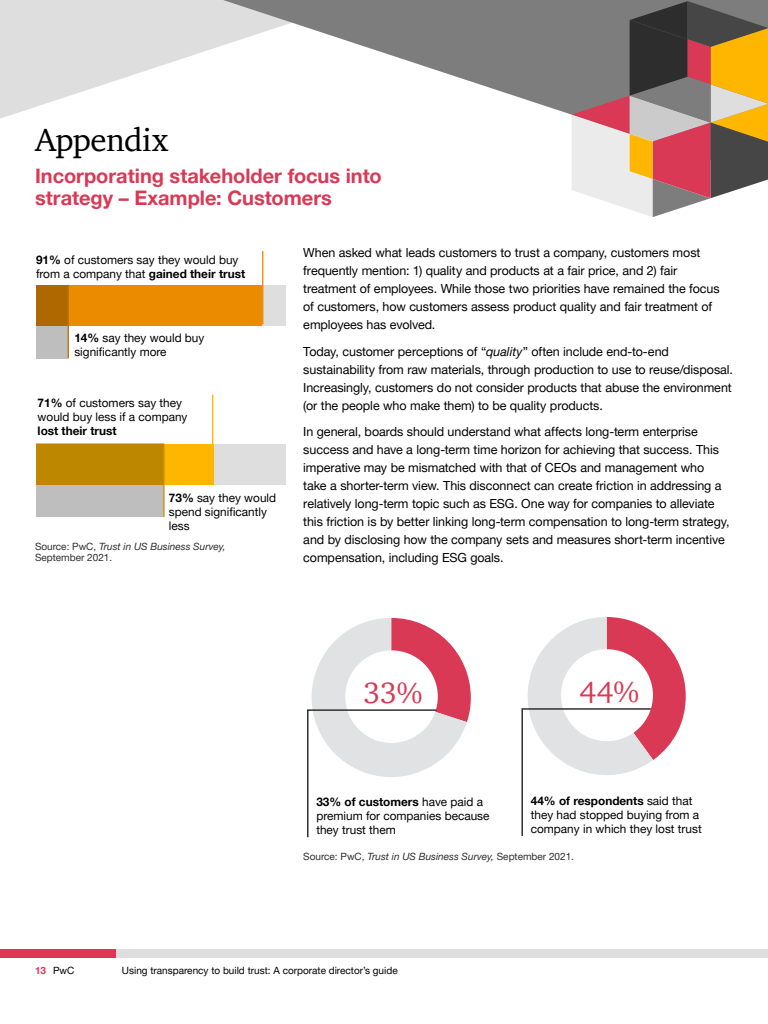
<style>
.page{position:relative;width:768px;height:1024px;background:#fff}
.page>*{position:absolute;margin:0;border:0;box-sizing:border-box;transform-origin:0 0}
.Headline___Header{font:33px "ITC Charter Com";letter-spacing:-.015em;color:#000}
.t1{font:30.05px "ITC Charter Com";color:#d93954}
.Body___Header{font:700 20px/22px "Helvetica Neue LT Pro";color:#d93954}
.t2{font:12.5px/18px "Helvetica Neue LT Pro";letter-spacing:-.005em;color:#000}
.t3{font:11.8px/14.2px "Helvetica Neue LT Pro";color:#000}
.Quote___Attributor{font:10px/11px "Helvetica Neue LT Pro";color:#2d2d2d}
.t4{font:10px "Helvetica Neue LT Pro";color:#000}
.s1{font-weight:700}
.s2{font-style:italic}
.s3{font-weight:700;color:#d93954}
</style>
<div class="page">
<div style="left:36px;top:285px;width:250px;height:40px;background:#dedede"></div>
<div style="left:36px;top:285px;width:226px;height:40px;background:#eb8c00"></div>
<svg style="left:36px;top:285px;width:32px;height:73px;background:#b58d52"></svg>
<hr style="left:262px;top:251px;width:1px;height:73px;background:#eb8c00">
<hr style="left:68px;top:285px;width:1px;height:73px;background:#bc7000">
<div style="left:36px;top:444px;width:250px;height:40px;background:#dedede"></div>
<div style="left:36px;top:444px;width:178px;height:40px;background:#ffb600"></div>
<svg style="left:36px;top:444px;width:127px;height:73px;background:#be9f53"></svg>
<hr style="left:212px;top:395px;width:1px;height:77px;background:#ffb600">
<hr style="left:163px;top:444px;width:2px;height:73px;background:#cc9200">
<svg style="left:307px;top:618px;width:164px;height:220px"></svg>
<svg style="left:521px;top:617px;width:165px;height:220px"></svg>
<div style="left:0;top:949px;width:768px;height:9px;background:#dedede"></div>
<div style="left:0;top:949px;width:116px;height:9px;background:#d93954"></div>
<svg style="left:0;top:0;width:223px;height:119px;fill:#dedede"></svg>
<svg style="left:223px;top:0;width:545px;height:115px"></svg>
<svg style="left:572px;top:1px;width:196px;height:216px;background:#a68a77"></svg>
<p class="Headline___Header" style="left:35px;top:119px;width:135px">Appendix</p>
<p class="Body___Header" style="left:35px;top:165px;width:348px">Incorporating stakeholder focus into strategy – Example: Customers</p>
<p class="t3" style="left:36px;top:253px;width:211px"><span class="s1">91%</span> of customers say they would buy from a company that <span class="s1">gained their trust</span></p>
<p class="t3" style="left:74px;top:330px;width:132px"><span class="s1">14%</span> say they would buy significantly more</p>
<p class="t3" style="left:38px;top:395px;width:151px"><span class="s1">71%</span> of customers say they would buy less if a company <span class="s1">lost their trust</span></p>
<p class="t3" style="left:169px;top:490px;width:109px"><span class="s1">73%</span> say they would spend significantly less</p>
<p class="Quote___Attributor" style="left:35px;top:541px;width:192px">Source: PwC, <span class="s2">Trust in US Business Survey,<br></span>September 2021.</p>
<p class="t2" style="left:303px;top:243px;width:418px">When asked what leads customers to trust a company, customers most frequently mention: 1) quality and products at a fair price, and 2) fair treatment of employees. While those two priorities have remained the focus of customers, how customers assess product quality and fair treatment of employees has evolved.</p>
<p class="t2" style="left:303px;top:342px;width:431px">Today, customer perceptions of “<span class="s2">quality</span>” often include end-to-end sustainability from raw materials, through production to use to reuse/disposal.<br>Increasingly, customers do not consider products that abuse the environment (or the people who make them) to be quality products.</p>
<p class="t2" style="left:303px;top:422px;width:428px">In general, boards should understand what affects long-term enterprise success and have a long-term time horizon for achieving that success. This imperative may be mismatched with that of CEOs and management who take a shorter-term view. This disconnect can create friction in addressing a relatively long-term topic such as ESG. One way for companies to alleviate this friction is by better linking long-term compensation to long-term strategy, and by disclosing how the company sets and measures short-term incentive compensation, including ESG goals.</p>
<p class="t1" style="left:363px;top:674px;width:61px">33%</p>
<p class="t3" style="left:316px;top:794px;width:175px"><span class="s1">33% of customers</span> have paid a premium for companies because they trust them</p>
<p class="t1" style="left:580px;top:673px;width:61px">44%</p>
<p class="t3" style="left:531px;top:793px;width:172px"><span class="s1">44% of respondents</span> said that they had stopped buying from a company in which they lost trust</p>
<p class="Quote___Attributor" style="left:303px;top:851px;width:272px">Source: PwC, <span class="s2">Trust in US Business Survey,</span> September 2021.</p>
<p class="t4" style="left:35px;top:964px;width:41px"><span class="s3">13</span> PwC</p>
<p class="t4" style="left:122px;top:964px;width:277px">Using transparency to build trust: A corporate director’s guide</p>
</div>
